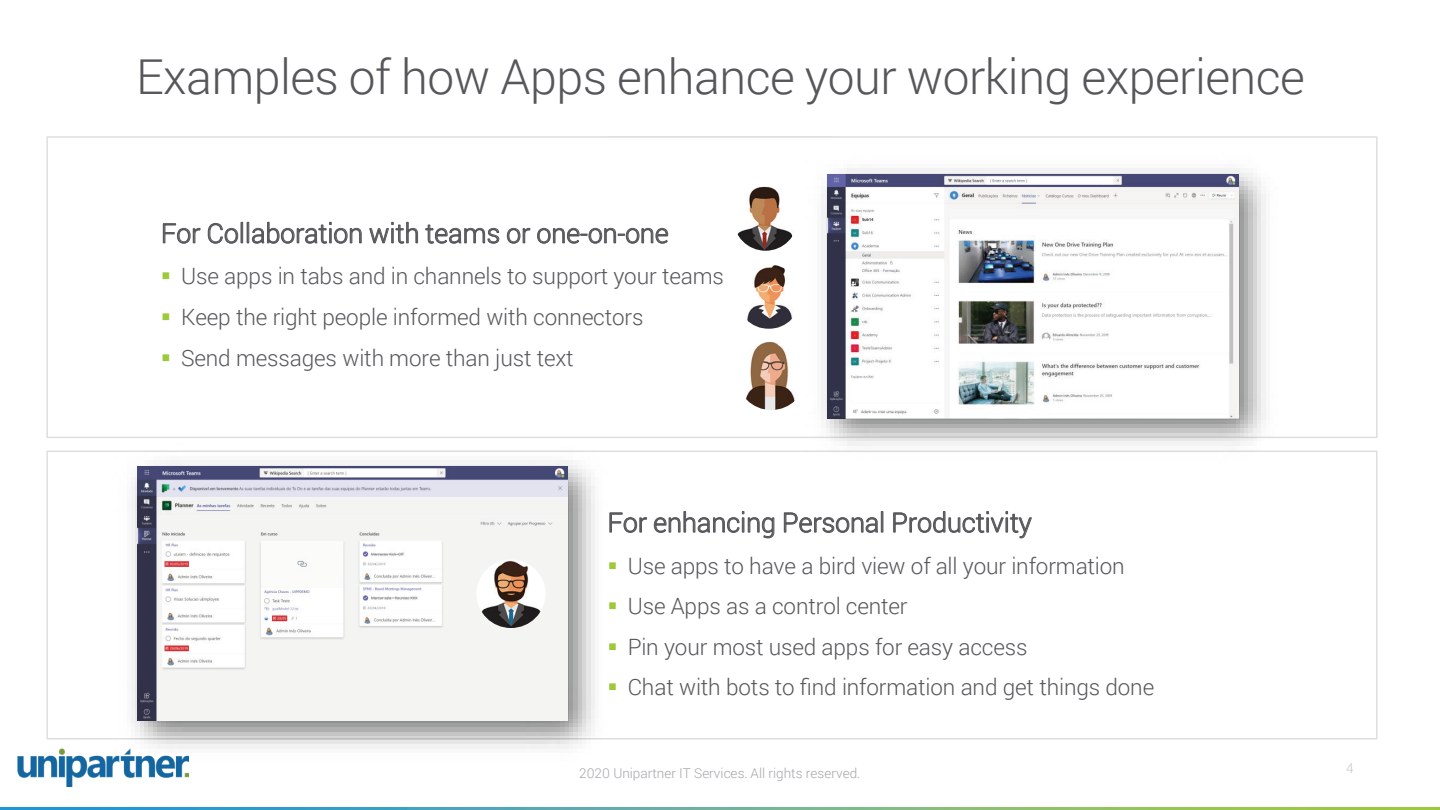
<style>
.page{position:relative;width:1440px;height:810px;background:#fff}
.page>*{position:absolute;margin:0;border:0;box-sizing:border-box;transform-origin:0 0}
.t1{font:300 48.15px "Roboto";letter-spacing:-.01em;color:#57565a}
.t2{font:300 27px "Roboto";letter-spacing:-.005em;color:#57565a}
.t3{font:300 22.5px "Roboto";letter-spacing:-.005em;color:#57565a}
.t4{font:300 13.5px "Roboto";color:#a5a6aa}
.t5{font:300 13.5px "Roboto";color:#c7c8ca}
.s1{color:#9dc93b}
</style>
<div class="page">
<img style="left:17px;top:748px;width:171px;height:39px">
<svg style="left:0;top:808px;width:1440px;height:2px;background:#66b194"></svg>
<svg style="left:163px;top:223px;width:38px;height:21px"></svg>
<svg style="left:208px;top:223px;width:31px;height:21px"></svg>
<div style="left:241px;top:222px;width:2px;height:21px;border:1px solid #57565a"></div>
<div style="left:247px;top:222px;width:2px;height:21px;border:1px solid #57565a"></div>
<svg style="left:252px;top:222px;width:110px;height:22px"></svg>
<svg style="left:369px;top:222px;width:49px;height:22px"></svg>
<svg style="left:425px;top:224px;width:75px;height:20px"></svg>
<svg style="left:507px;top:228px;width:24px;height:16px"></svg>
<svg style="left:537px;top:228px;width:131px;height:16px"></svg>
<svg style="left:612px;top:512px;width:36px;height:21px"></svg>
<svg style="left:654px;top:511px;width:121px;height:28px"></svg>
<svg style="left:784px;top:512px;width:94px;height:21px"></svg>
<div style="left:881px;top:511px;width:2px;height:22px;border:1px solid #57565a"></div>
<svg style="left:893px;top:511px;width:139px;height:28px"></svg>
<img style="left:115px;top:450px;width:497px;height:315px">
<img style="left:138px;top:467px;width:430px;height:254px">
<img style="left:805px;top:168px;width:477px;height:284px">
<img style="left:828px;top:175px;width:410px;height:243px">
<img style="left:733px;top:186px;width:65px;height:65px;border-radius:32px">
<img style="left:737px;top:264px;width:64px;height:65px;border-radius:32px">
<img style="left:476px;top:559px;width:70px;height:69px;border-radius:34px">
<img style="left:737px;top:341px;width:69px;height:69px;border-radius:34px">
<h1 class="t1" style="left:136px;top:44px;width:1170px">Examples of how Apps enhance your working experience</h1>
<p class="t2" style="left:161px;top:215px;width:509px">For Collaboration with teams or one-on-one</p>
<p class="t3" style="left:161px;top:261px;width:565px"><span class="s1">▪</span> Use apps in tabs and in channels to support your teams</p>
<p class="t3" style="left:161px;top:301px;width:484px"><span class="s1">▪</span> Keep the right people informed with connectors</p>
<p class="t3" style="left:161px;top:342px;width:414px"><span class="s1">▪</span> Send messages with more than just text</p>
<p class="t2" style="left:607px;top:504px;width:426px">For enhancing Personal Productivity</p>
<p class="t3" style="left:607px;top:550px;width:519px"><span class="s1">▪</span> Use apps to have a bird view of all your information</p>
<p class="t3" style="left:607px;top:591px;width:302px"><span class="s1">▪</span> Use Apps as a control center</p>
<p class="t3" style="left:607px;top:631px;width:422px"><span class="s1">▪</span> Pin your most used apps for easy access</p>
<p class="t3" style="left:607px;top:672px;width:548px"><span class="s1">▪</span> Chat with bots to find information and get things done</p>
<p class="t4" style="left:579px;top:764px;width:283px">2020 Unipartner IT Services. All rights reserved.</p>
<p class="t5" style="left:1346px;top:758px;width:9px">4</p>
</div>
